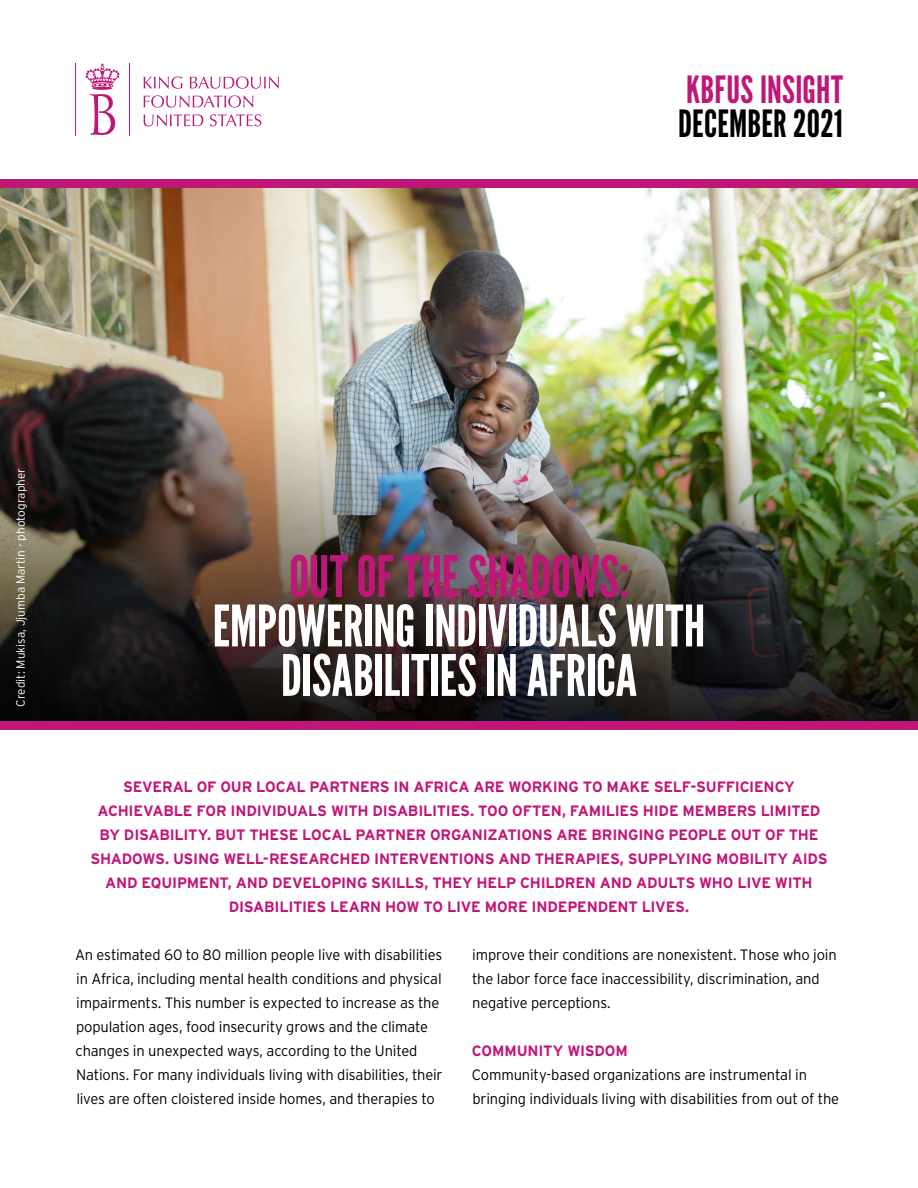
<style>
.page{position:relative;width:918px;height:1188px;background:#fff}
.page>*{position:absolute;margin:0;border:0;box-sizing:border-box;transform-origin:0 0}
.t1{font:57px/49.5px "League Gothic";color:#fff}
.t2{font:57px "League Gothic";letter-spacing:-.005em;color:#bf1777}
.t3{font:37.5px "League Gothic";letter-spacing:.01em;color:#bf1777}
.t4{font:37.5px "League Gothic";letter-spacing:.005em;color:#000}
.t5{font:300 15px/24px "Interstate";letter-spacing:-.01em;color:#000}
.t6{font:700 15px/24px "Interstate";letter-spacing:.115em;color:#bf1777;text-align:center}
.t7{font:300 12px "Interstate";color:#fff}
</style>
<div class="page">
<img style="left:0;top:188px;width:918px;height:534px">
<svg style="left:86px;top:64px;width:33px;height:71px"></svg>
<svg style="left:144px;top:77px;width:38px;height:12px"></svg>
<svg style="left:190px;top:77px;width:89px;height:12px"></svg>
<svg style="left:144px;top:95px;width:109px;height:13px"></svg>
<svg style="left:144px;top:114px;width:59px;height:12px"></svg>
<svg style="left:210px;top:114px;width:51px;height:12px"></svg>
<hr style="left:129px;top:63px;width:1px;height:73px;background:#bf1777">
<hr style="left:75px;top:63px;width:1px;height:73px;background:#bf1777">
<div style="left:0;top:179px;width:918px;height:9px;background:#bf1777"></div>
<div style="left:0;top:722px;width:918px;height:8px;background:#bf1777"></div>
<h2 class="t3" style="left:686px;top:67px;width:158px">KBFUS INSIGHT</h2>
<h2 class="t4" style="left:678px;top:102px;width:166px">DECEMBER 2021</h2>
<p class="t7" style="left:14px;top:706px;width:240px;rotate:-90deg">Credit: Mukisa, Jjumba Martin - photographer</p>
<h1 class="t2" style="left:289px;top:543px;width:341px">OUT OF THE SHADOWS:</h1>
<h1 class="t1" style="left:213px;top:602px;width:132px">EMPOWERING</h1>
<h1 class="t1" style="left:281px;top:602px;width:391px;text-indent:144px">INDIVIDUALS WITH<br>DISABILITIES IN AFRIC</h1>
<h1 class="t1" style="left:616px;top:651px;width:23px">A</h1>
<p class="t6" style="left:90px;top:775px;width:739px">SEVERAL OF OUR LOCAL PARTNERS IN AFR ICA ARE WORKING TO MAKE SELF-SU FFICIENCY ACHIEVABLE FOR INDIVIDUALS WITH DISABILITIES. TOO OFTEN, FAMILIES HIDE MEMBERS LIMITED BY DISABILITY. BUT THESE LOCAL PARTNER ORGANIZATIONS ARE BRINGING PEOPLE OUT OF THE SHADOWS. USING WELL-RESEARCHED INTERVENTIONS AND THERAPIES, SU PPLYING MOBILITY AIDS AND EQU IPMENT, AND DEVELOPING SKILLS, THEY HELP CHILDREN AND ADU LTS WHO LIVE WITH DISABILITIES LEARN HOW TO LIVE MORE INDEPENDENT LIVES.</p>
<p class="t5" style="left:75px;top:943px;width:369px">An estimated 60 to 80 million people live with disabilities in Africa, including mental health conditions and physical impairments. This number is expected to increase as the population ages, food insecurity grows and the climate changes in unexpected ways, according to the United Nations. For many individuals living with disabilities, their lives are often cloistered inside homes, and therapies to</p>
<p class="t5" style="left:472px;top:943px;width:366px">improve their conditions are nonexistent. Those who join the labor force face inaccessibility, discrimination, and negative perceptions.</p>
<p class="t6" style="left:472px;top:1039px;width:157px">COMMU NITY WISDOM</p>
<p class="t5" style="left:472px;top:1063px;width:369px">Community-based organizations are instrumental in bringing individuals living with disabilities from out of the</p>
</div>
